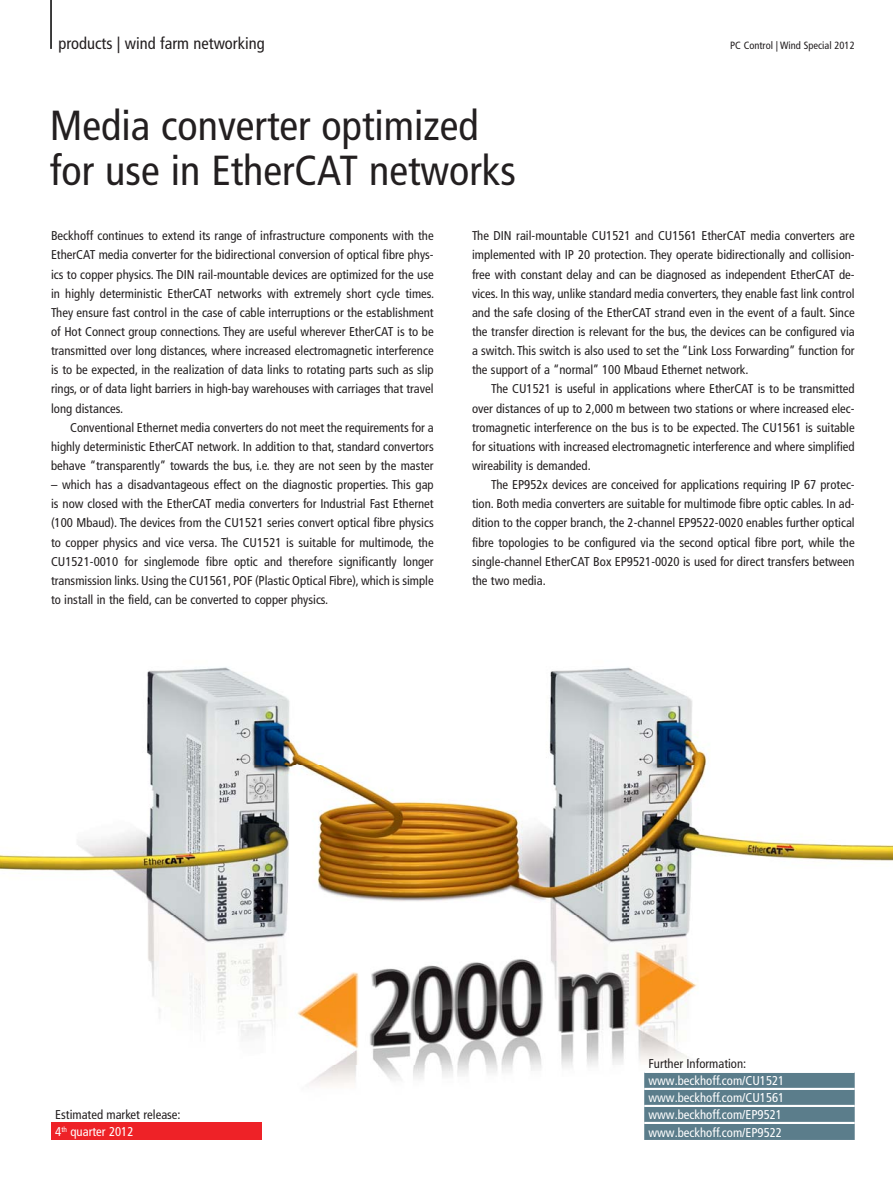
<style>
.page{position:relative;width:893px;height:1191px;background:#fff}
.page>*{position:absolute;margin:0;border:0;box-sizing:border-box;transform-origin:0 0}
.t1{font:condensed 42px/45px "Frutiger LT Pro";color:#231f20}
.t2{font:condensed 16.5px "Frutiger LT Pro";color:#231f20}
.t3{font:condensed 12.75px/19.2px "Frutiger LT Pro";color:#231f20;text-align:justify}
.t4{font:condensed 12.75px/17.2px "Frutiger LT Pro";color:#fff}
.t5{font:condensed 10.5px "Frutiger LT Pro";color:#231f20}
.s1{color:#fff}
</style>
<div class="page">
<hr style="left:50px;top:0;width:2px;height:49px;background:#000">
<img style="left:0;top:667px;width:893px;height:418px">
<div style="left:51px;top:1123px;width:210px;height:17px;background:#ee2227"></div>
<div style="left:644px;top:1073px;width:211px;height:67px;background:#5b7d8b"></div>
<hr style="left:644px;top:1070px;width:211px;height:3px;background:#fff">
<hr style="left:644px;top:1087px;width:211px;height:3px;background:#fff">
<hr style="left:644px;top:1104px;width:211px;height:3px;background:#fff">
<hr style="left:644px;top:1121px;width:211px;height:3px;background:#fff">
<p class="t2" style="left:58px;top:37px;width:208px">products | wind farm networking</p>
<p class="t5" style="left:730px;top:41px;width:126px">PC Control | Wind Special 2012</p>
<h1 class="t1" style="left:50px;top:107px;width:468px">Media converter optimized for use in EtherCAT networks</h1>
<p class="t3" style="left:51px;top:228px;width:385px">Beckhoff continues to extend its range of infrastructure components with the EtherCAT media converter for the bidirectional conversion of optical fibre phys&shy;ics to copper physics. The DIN rail-mountable devices are optimized for the use in highly deterministic EtherCAT networks with extremely short cycle times.<br>They ensure fast control in the case of cable interruptions or the establishment of Hot Connect group connections. They are useful wherever EtherCAT is to be transmitted over long distances, where increased electromagnetic interference is to be expected, in the realization of data links to rotating parts such as slip rings, or of data light barriers in high-bay warehouses with carriages that travel long distances.</p>
<p class="t3" style="left:51px;top:419px;width:384px;text-indent:19px">Conventional Ethernet media converters do not meet the requirements for a highly deterministic EtherCAT network. In addition to that, standard convertors behave “transparently” towards the bus, i.e. they are not seen by the master</p>
<p class="t3" style="left:51px;top:476px;width:384px">– which has a disadvantageous effect on the diagnostic properties. This gap is now closed with the EtherCAT media converters for Industrial Fast Ethernet (100 Mbaud). The devices from the CU1521 series convert optical fibre physics to copper physics and vice versa. The CU1521 is suitable for multimode, the CU1521-0010 for singlemode fibre optic and therefore significantly longer transmission links. Using the CU1561, POF (Plastic Optical Fibre), which is simple to install in the field, can be converted to copper physics.</p>
<p class="t3" style="left:472px;top:228px;width:384px">The DIN rail-mountable CU1521 and CU1561 EtherCAT media converters are implemented with IP 20 protection. They operate bidirectionally and collision&shy;free with constant delay and can be diagnosed as independent EtherCAT de&shy;vices. In this way, unlike standard media converters, they enable fast link control and the safe closing of the EtherCAT strand even in the event of a fault. Since the transfer direction is relevant for the bus, the devices can be configured via a switch. This switch is also used to set the “Link Loss Forwarding” function for the support of a “normal” 100 Mbaud Ethernet network.</p>
<p class="t3" style="left:472px;top:381px;width:384px;text-indent:19px">The CU1521 is useful in applications where EtherCAT is to be transmitted over distances of up to 2,000 m between two stations or where increased elec&shy;tromagnetic interference on the bus is to be expected. The CU1561 is suitable for situations with increased electromagnetic interference and where simplified wireability is demanded.</p>
<p class="t3" style="left:472px;top:476px;width:384px;text-indent:19px">The EP952x devices are conceived for applications requiring IP 67 protec&shy;tion. Both media converters are suitable for multimode fibre optic cables. In ad&shy;dition to the copper branch, the 2-channel EP9522-0020 enables further optical fibre topologies to be configured via the second optical fibre port, while the single-channel EtherCAT Box EP9521-0020 is used for direct transfers between the two media.</p>
<p class="t3" style="left:55px;top:1107px;width:127px;line-height:17px">Estimated market release:<br><span class="s1">4</span><sup>th</sup> <span class="s1">quarter 2012</span></p>
<p class="t3" style="left:648px;top:1055px;width:99px">Further Information:</p>
<p class="t4" style="left:648px;top:1073px;width:137px">www.beckhoff.com/CU1521 www.beckhoff.com/CU1561 www.beckhoff.com/EP9521 www.beckhoff.com/EP9522</p>
</div>
